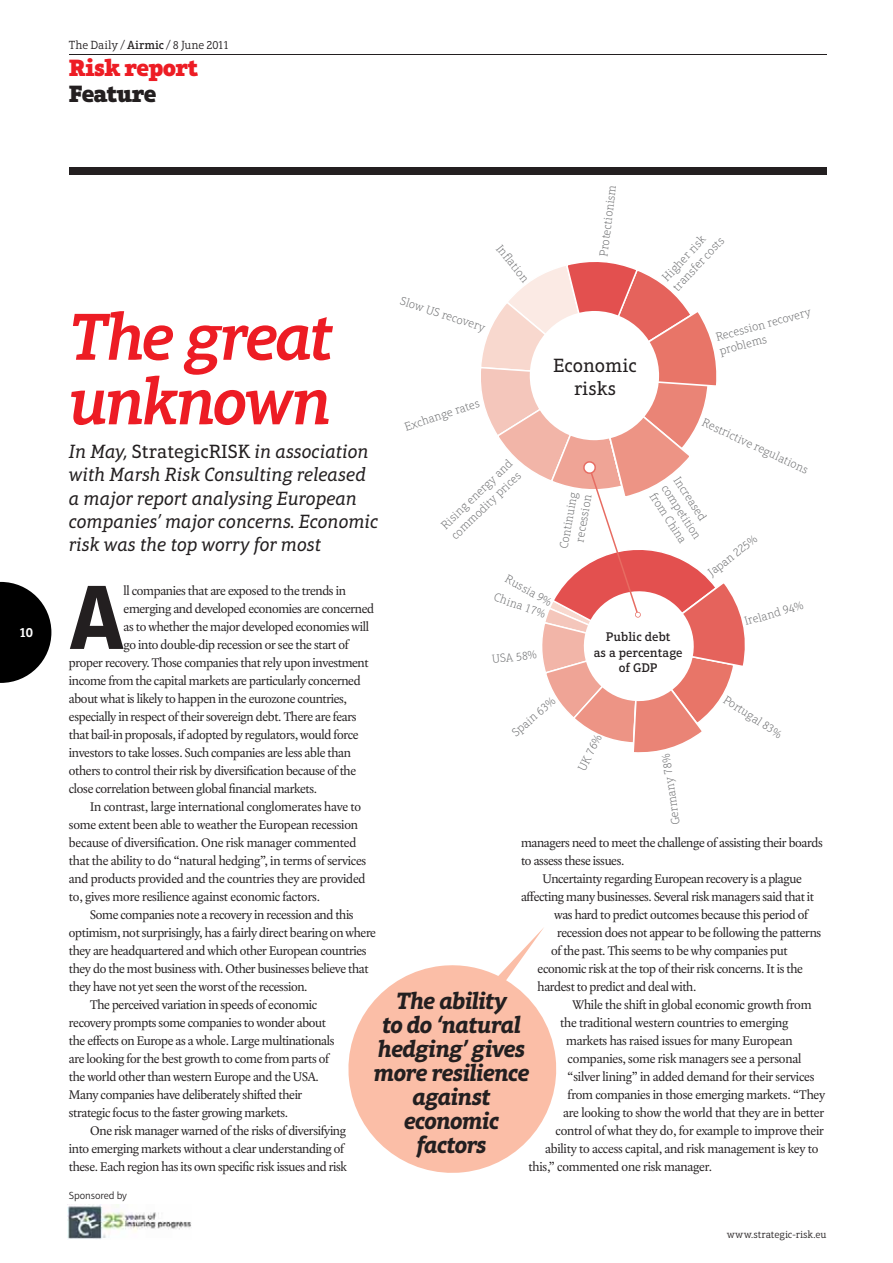
<style>
.page{position:relative;width:893px;height:1263px;background:#fff}
.page>*{position:absolute;margin:0;border:0;box-sizing:border-box;transform-origin:0 0}
.t1{font:700 92.7px "Aptifer Sans LT Pro";color:#231f20}
.t2{font:italic 600 67.5px/64.5px "Aptifer Slab LT Pro";letter-spacing:-.04em;color:#ed1c24}
.t3{font:italic 700 24px/24px "Aptifer Slab LT Pro";letter-spacing:-.035em;color:#231f20;text-align:center}
.t4{font:900 24px "Aptifer Slab LT Pro";letter-spacing:-.02em;color:#ed1c24}
.t5{font:900 24px "Aptifer Slab LT Pro";letter-spacing:-.03em;color:#231f20}
.t6{font:italic 19.5px/23.4px "Aptifer Slab LT Pro";color:#231f20}
.t7{font:19.5px/23.4px "Aptifer Slab LT Pro";letter-spacing:-.005em;color:#231f20;text-align:center}
.t8{font:600 13.5px "Aptifer Slab LT Pro";color:#fff}
.t9{font:13.35px "Laurentian Std";letter-spacing:-.02em;color:#231f20}
.t10{font:500 12.75px/15.3px "Aptifer Slab LT Pro";color:#231f20;text-align:center}
.t11{font:100 12px/14.4px "Aptifer Slab LT Pro";color:#6d6e70}
.t12{font:300 12px "Aptifer Slab LT Pro";letter-spacing:-.02em;color:#231f20}
.t13{font:300 10.5px "Aptifer Slab LT Pro";letter-spacing:-.005em;color:#231f20}
.t14{font:300 10.5px "Aptifer Sans LT Pro";letter-spacing:-.015em;color:#231f20}
.s1{font-weight:500}
.s2{font-style:normal}
</style>
<div class="page">
<hr style="left:69px;top:54px;width:757px;height:1px;background:#231f20">
<div style="left:69px;top:167px;width:757px;height:7px;background:#231f20"></div>
<svg style="left:0;top:582px;width:51px;height:101px"></svg>
<svg style="left:348px;top:927px;width:209px;height:246px;fill:#fbbea7"></svg>
<svg style="left:481px;top:262px;width:264px;height:491px"></svg>
<img style="left:68px;top:1204px;width:123px;height:35px">
<p class="t8" style="left:19px;top:625px;width:16px">10</p>
<p class="t12" style="left:69px;top:41px;width:162px">The Daily / <span class="s1">Airmic</span> / 8 June 2011</p>
<h3 class="t4" style="left:69px;top:59px;width:131px">Risk report</h3>
<h3 class="t5" style="left:69px;top:85px;width:89px">Feature</h3>
<p class="t11" style="left:597px;top:255px;width:73px;rotate:-83deg">Protectionism</p>
<p class="t11" style="left:659px;top:275px;width:71px;rotate:-47deg">Higher risk transfer costs</p>
<p class="t11" style="left:714px;top:331px;width:100px;rotate:-15deg">Recession recovery problems</p>
<p class="t11" style="left:503px;top:242px;width:46px;rotate:51deg">Infl ation</p>
<p class="t11" style="left:402px;top:295px;width:90px;rotate:18deg">Slow US recovery</p>
<h2 class="t2" style="left:69px;top:312px;width:266px">The great unknown</h2>
<h3 class="t6" style="left:69px;top:441px;width:311px">In May, <span class="s2">StrategicRISK</span> in association with Marsh Risk Consulting released a major report analysing European companies’ major concerns. Economic risk was the top worry for most</h3>
<h3 class="t7" style="left:553px;top:353px;width:85px">Economic risks</h3>
<p class="t11" style="left:403px;top:421px;width:80px;rotate:-18deg">Exchange rates</p>
<p class="t11" style="left:705px;top:416px;width:117px;rotate:25deg">Restrictive regulations</p>
<p class="t11" style="left:438px;top:522px;width:96px;rotate:-44deg">Rising energy and commodity prices</p>
<p class="t11" style="left:681px;top:475px;width:64px;rotate:57deg">Increased competition from China</p>
<p class="t11" style="left:557px;top:547px;width:59px;text-align:right;rotate:-80deg">Continuing recession</p>
<p class="t11" style="left:705px;top:569px;width:60px;rotate:-38deg">Japan 225%</p>
<p class="t11" style="left:742px;top:616px;width:62px;rotate:-16deg">Ireland 94%</p>
<p class="t11" style="left:509px;top:572px;width:53px;rotate:29deg">Russia 9%</p>
<h1 class="t1" style="left:69px;top:583px;width:57px">A</h1>
<p class="t9" style="left:123px;top:584px;width:224px">ll companies that are exposed to the trends in</p>
<p class="t11" style="left:496px;top:591px;width:55px;rotate:19deg">China 17%</p>
<p class="t9" style="left:123px;top:602px;width:252px">emerging and developed economies are concerned</p>
<p class="t9" style="left:123px;top:620px;width:247px">as to whether the major developed economies will</p>
<p class="t9" style="left:123px;top:638px;width:227px">go into double-dip recession or see the start of</p>
<p class="t9" style="left:69px;top:656px;width:301px">proper recovery. Those companies that rely upon investment</p>
<p class="t9" style="left:69px;top:674px;width:293px">income from the capital markets are particularly concerned</p>
<p class="t9" style="left:69px;top:692px;width:279px">about what is likely to happen in the eurozone countries,</p>
<p class="t9" style="left:69px;top:710px;width:289px">especially in respect of their sovereign debt. There are fears</p>
<p class="t9" style="left:69px;top:728px;width:291px">that bail-in proposals, if adopted by regulators, would force</p>
<p class="t9" style="left:69px;top:746px;width:283px">investors to take losses. Such companies are less able than</p>
<p class="t9" style="left:69px;top:764px;width:288px">others to control their risk by diversification because of the</p>
<p class="t9" style="left:69px;top:782px;width:249px">close correlation between global financial markets.</p>
<p class="t9" style="left:90px;top:800px;width:272px">In contrast, large international conglomerates have to</p>
<p class="t9" style="left:69px;top:818px;width:290px">some extent been able to weather the European recession</p>
<p class="t9" style="left:69px;top:836px;width:289px">because of diversification. One risk manager commented</p>
<p class="t9" style="left:69px;top:854px;width:299px">that the ability to do “natural hedging”, in terms of services</p>
<p class="t9" style="left:69px;top:872px;width:298px">and products provided and the countries they are provided</p>
<p class="t9" style="left:69px;top:890px;width:252px">to, gives more resilience against economic factors.</p>
<p class="t9" style="left:90px;top:908px;width:265px">Some companies note a recovery in recession and this</p>
<p class="t9" style="left:69px;top:926px;width:308px">optimism, not surprisingly, has a fairly direct bearing on where</p>
<p class="t9" style="left:69px;top:944px;width:299px">they are headquartered and which other European countries</p>
<p class="t9" style="left:69px;top:962px;width:301px">they do the most business with. Other businesses believe that</p>
<p class="t9" style="left:69px;top:980px;width:240px">they have not yet seen the worst of the recession.</p>
<p class="t9" style="left:90px;top:998px;width:228px">The perceived variation in speeds of economic</p>
<p class="t9" style="left:69px;top:1016px;width:258px">recovery prompts some companies to wonder about</p>
<p class="t9" style="left:69px;top:1034px;width:267px">the effects on Europe as a whole. Large multinationals</p>
<p class="t9" style="left:69px;top:1052px;width:261px">are looking for the best growth to come from parts of</p>
<p class="t9" style="left:69px;top:1070px;width:251px">the world other than western Europe and the USA.</p>
<p class="t9" style="left:69px;top:1088px;width:235px">Many companies have deliberately shifted their</p>
<p class="t9" style="left:69px;top:1106px;width:220px">strategic focus to the faster growing markets.</p>
<p class="t9" style="left:90px;top:1124px;width:257px">One risk manager warned of the risks of diversifying</p>
<p class="t9" style="left:69px;top:1142px;width:276px">into emerging markets without a clear understanding of</p>
<p class="t9" style="left:69px;top:1160px;width:279px">these. Each region has its own specific risk issues and risk</p>
<p class="t10" style="left:593px;top:631px;width:90px">Public debt<br>as a percentage of GDP</p>
<p class="t11" style="left:491px;top:653px;width:46px;rotate:-6deg">USA 58%</p>
<p class="t11" style="left:727px;top:693px;width:68px;rotate:33deg">Portugal 83%</p>
<p class="t11" style="left:509px;top:729px;width:54px;rotate:-40deg">Spain 63%</p>
<p class="t11" style="left:575px;top:767px;width:40px;rotate:-63deg">UK 76%</p>
<p class="t11" style="left:669px;top:825px;width:73px;rotate:-98deg">Germany 78%</p>
<p class="t9" style="left:521px;top:836px;width:303px">managers need to meet the challenge of assisting their boards</p>
<p class="t9" style="left:521px;top:854px;width:105px">to assess these issues.</p>
<p class="t9" style="left:542px;top:872px;width:261px">Uncertainty regarding European recovery is a plague</p>
<p class="t9" style="left:521px;top:890px;width:294px">affecting many businesses. Several risk managers said that it</p>
<p class="t9" style="left:554px;top:908px;width:255px">was hard to predict outcomes because this period of</p>
<p class="t9" style="left:557px;top:926px;width:265px">recession does not appear to be following the patterns</p>
<p class="t9" style="left:551px;top:944px;width:238px">of the past. This seems to be why companies put</p>
<p class="t9" style="left:537px;top:962px;width:266px">economic risk at the top of their risk concerns. It is the</p>
<p class="t9" style="left:537px;top:980px;width:160px">hardest to predict and deal with.</p>
<p class="t9" style="left:572px;top:998px;width:240px">While the shift in global economic growth from</p>
<p class="t9" style="left:560px;top:1016px;width:230px">the traditional western countries to emerging</p>
<p class="t9" style="left:566px;top:1034px;width:228px">markets has raised issues for many European</p>
<p class="t9" style="left:567px;top:1052px;width:235px">companies, some risk managers see a personal</p>
<p class="t9" style="left:567px;top:1070px;width:248px">“silver lining” in added demand for their services</p>
<p class="t9" style="left:567px;top:1088px;width:259px">from companies in those emerging markets. “They</p>
<p class="t9" style="left:563px;top:1106px;width:262px">are looking to show the world that they are in better</p>
<p class="t9" style="left:555px;top:1124px;width:269px">control of what they do, for example to improve their</p>
<p class="t9" style="left:545px;top:1142px;width:275px">ability to access capital, and risk management is key to</p>
<p class="t9" style="left:528px;top:1160px;width:185px">this,” commented one risk manager.</p>
<h3 class="t3" style="left:373px;top:991px;width:157px">The ability<br>to do ‘natural hedging’ gives more resilience against economic factors</h3>
<p class="t14" style="left:69px;top:1192px;width:60px">Sponsored by</p>
<p class="t13" style="left:726px;top:1230px;width:101px">www.strategic-risk.eu</p>
</div>
